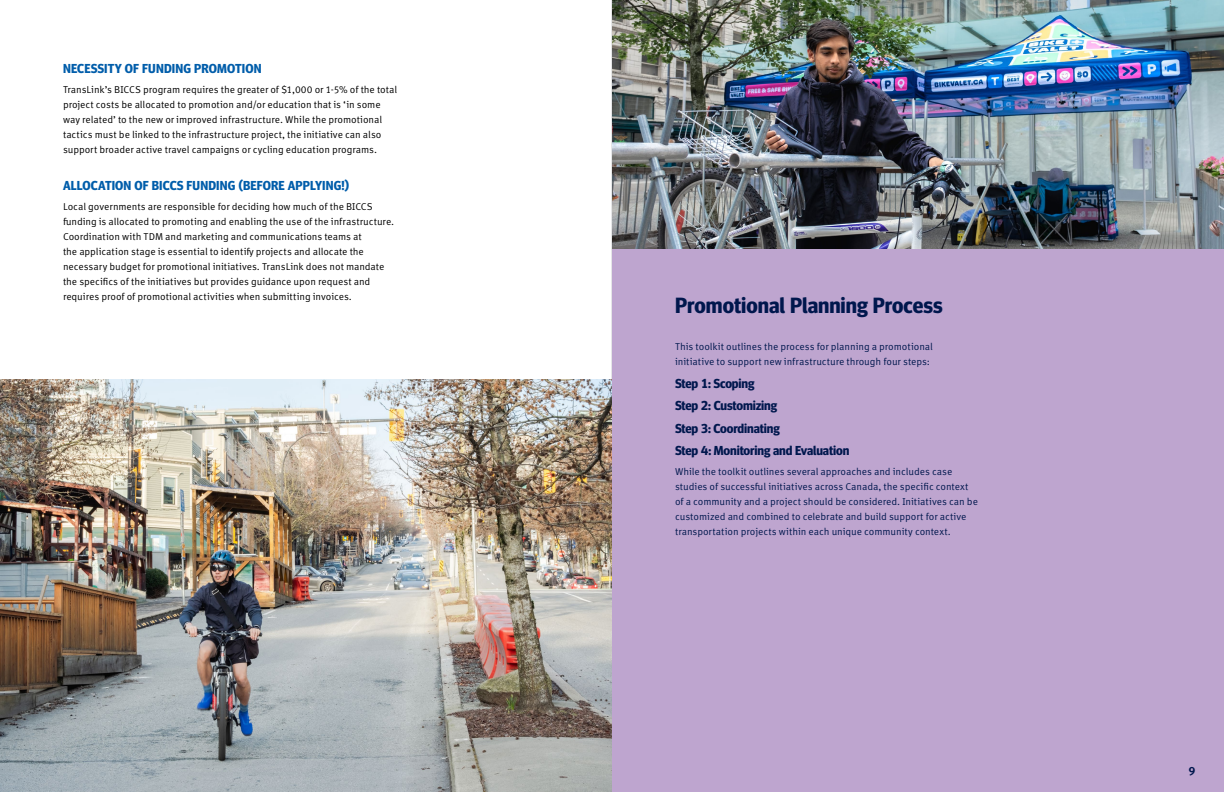
<style>
.page{position:relative;width:1224px;height:792px;background:#fff}
.page>*{position:absolute;margin:0;border:0;box-sizing:border-box;transform-origin:0 0}
.HEADING_H1{font:700 22px "Meta Headline Pro";color:#00174d}
.PULL_QUOTE{font:700 13px "Meta Headline Pro";letter-spacing:-.01em;color:#00174d}
.SUBHEAD_H3{font:700 13px "Meta Headline Pro";letter-spacing:.01em;color:#005daa}
.t1{font:700 12px "Meta Correspondence Pro";color:#00174d}
.BODY{font:10px/15px "Meta Correspondence Pro";letter-spacing:-.005em;color:#000}
.BODY-2{font:10px/15px "Meta Correspondence Pro";letter-spacing:-.01em;color:#00174d}
</style>
<div class="page">
<img style="left:0;top:380px;width:612px;height:412px">
<div style="left:612px;top:248px;width:612px;height:544px;background:#bea5cf"></div>
<img style="left:612px;top:0;width:612px;height:248px">
<h3 class="SUBHEAD_H3" style="left:63px;top:59px;width:200px">NECESSITY OF FUNDING PROMOTION</h3>
<p class="BODY" style="left:63px;top:81px;width:336px">TransLink’s BICCS program requires the greater of $1,000 or 1-5% of the total project costs be allocated to promotion and/or education that is ‘in some way related’ to the new or improved infrastructure. While the promotional tactics must be linked to the infrastructure project, the initiative can also support broader active travel campaigns or cycling education programs.</p>
<h3 class="SUBHEAD_H3" style="left:63px;top:176px;width:288px">ALLOCATION OF BICCS FUNDING (BEFORE APPLYING!)</h3>
<p class="BODY" style="left:63px;top:198px;width:333px">Local governments are responsible for deciding how much of the BICCS funding is allocated to promoting and enabling the use of the infrastructure.<br>Coordination with TDM and marketing and communications teams at<br>the application stage is essential to identify projects and allocate the necessary budget for promotional initiatives. TransLink does not mandate the specifics of the initiatives but provides guidance upon request and requires proof of promotional activities when submitting invoices.</p>
<p class="HEADING_H1" style="left:675px;top:288px;width:269px">Promotional Planning Process</p>
<p class="BODY-2" style="left:675px;top:339px;width:259px">This toolkit outlines the process for planning a promotional initiative to support new infrastructure through four steps:</p>
<p class="PULL_QUOTE" style="left:675px;top:373px;width:81px">Step 1: Scoping</p>
<p class="PULL_QUOTE" style="left:675px;top:395px;width:104px">Step 2: Customizing</p>
<p class="PULL_QUOTE" style="left:675px;top:418px;width:106px">Step 3: Coordinating</p>
<p class="PULL_QUOTE" style="left:675px;top:440px;width:176px">Step 4: Monitoring and Evaluation</p>
<p class="BODY-2" style="left:675px;top:463px;width:305px">While the toolkit outlines several approaches and includes case studies of successful initiatives across Canada, the specific context of a community and a project should be considered. Initiatives can be customized and combined to celebrate and build support for active transportation projects within each unique community context.</p>
<p class="t1" style="left:1189px;top:761px;width:8px">9</p>
</div>
